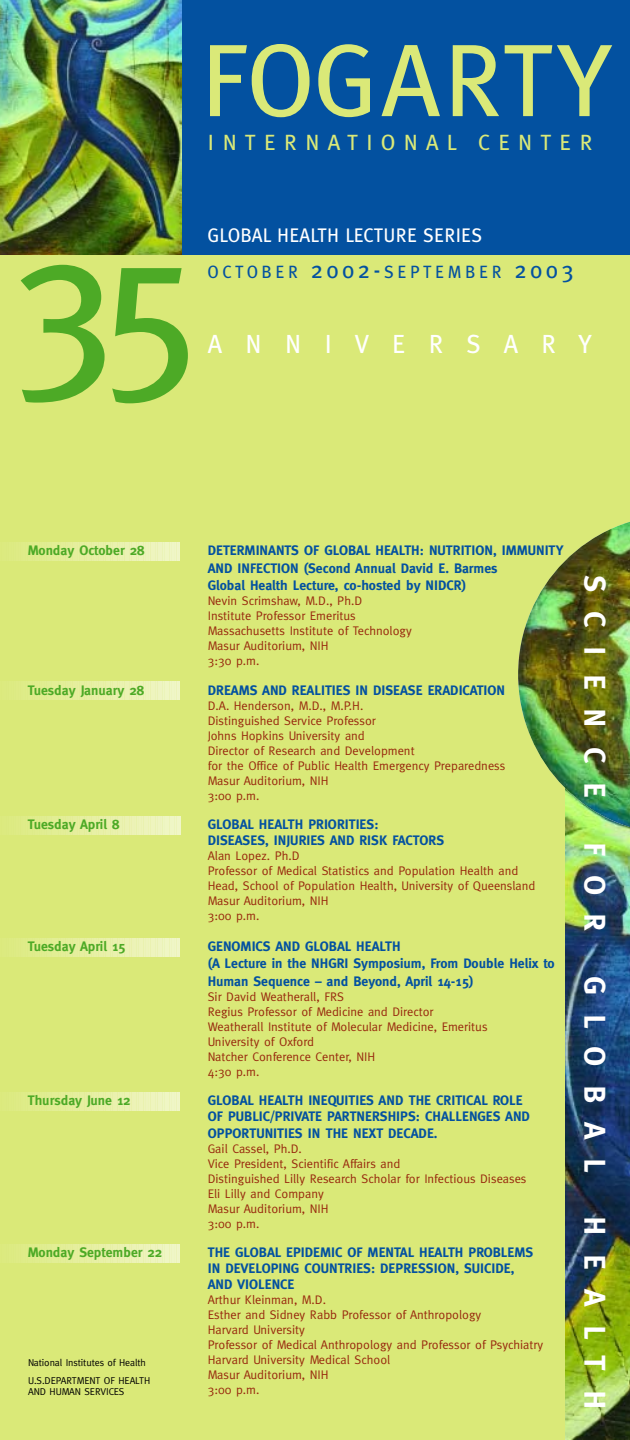
<style>
.page{position:relative;width:630px;height:1440px;background:#fff}
.page>*{position:absolute;margin:0;border:0;box-sizing:border-box;transform-origin:0 0}
.t1{font:196.5px "Meta Plus";color:#4daa26}
.t2{font:103px "Meta Plus";letter-spacing:.015em;color:#dae978}
.t3{font:700 30px "Meta Plus";letter-spacing:.62em;color:#fff}
.t4{font:26.25px "Meta Plus";letter-spacing:.915em;color:#fff;scale:.96 1}
.t5{font:22px "Meta Plus";letter-spacing:.375em;color:#dae978}
.t6{font:19.75px "Meta Plus";letter-spacing:.01em;color:#fff;scale:.96 1}
.t7{font:17.75px "Meta Plus";letter-spacing:.215em;color:#0351a0;scale:.96 1}
.t8{font:700 13.75px/16.2px "Meta";color:#0351a0}
.t9{font:700 13.75px "Meta";color:#4daa26}
.t10{font:12.5px/15px "Meta";color:#98280d}
.t11{font:10px/17.5px "Meta";letter-spacing:-.01em;color:#000}
.s1{font-size:23.75px}
</style>
<div class="page">
<div style="left:180px;top:0;width:450px;height:255px;background:#0351a0"></div>
<img style="left:0;top:0;width:181px;height:255px">
<div style="left:0;top:360px;width:630px;height:1080px;background:#dae978"></div>
<div style="left:0;top:255px;width:630px;height:1080px;background:#dae978"></div>
<svg style="left:12px;top:543px;width:168px;height:18px;background:#e6efa4"></svg>
<svg style="left:12px;top:682px;width:168px;height:18px;background:#e6efa4"></svg>
<svg style="left:12px;top:817px;width:169px;height:18px;background:#e6efa4"></svg>
<svg style="left:12px;top:938px;width:168px;height:19px;background:#e6efa4"></svg>
<svg style="left:12px;top:1093px;width:168px;height:18px;background:#e6efa4"></svg>
<svg style="left:12px;top:1244px;width:168px;height:18px;background:#e6efa4"></svg>
<img style="left:565px;top:834px;width:65px;height:606px">
<svg style="left:565px;top:828px;width:65px;height:6px"></svg>
<img style="left:518px;top:521px;width:112px;height:307px">
<h2 class="t2" style="left:201px;top:44px;width:413px">FOGARTY</h2>
<h3 class="t5" style="left:208px;top:135px;width:386px">INTERNATIONAL CENTER</h3>
<h1 class="t1" style="left:14px;top:230px;width:192px">35</h1>
<h3 class="t6" style="left:208px;top:228px;width:288px">GLOBAL HEALTH LECTURE SERIES</h3>
<h3 class="t7" style="left:208px;top:265px;width:383px">OCTOBER <span class="s1">2002-</span>SEPTEMBER <span class="s1">2003</span></h3>
<h3 class="t4" style="left:208px;top:334px;width:402px">ANNIVERSARY</h3>
<p class="t9" style="left:28px;top:545px;width:118px">Monday October 28</p>
<p class="t8" style="left:208px;top:543px;width:357px;line-height:17.5px">DETERMINANTS OF GLOBAL HEALTH: NUTRITION, IMMUNITY<br>AND INFECTION (Second Annual David E. Barmes<br>Global Health Lecture, co-hosted by NIDCR)</p>
<p class="t10" style="left:208px;top:595px;width:206px">Nevin Scrimshaw, M.D., Ph.D<br>Institute Professor Emeritus<br>Massachusetts Institute of Technology<br>Masur Auditorium, NIH<br>3:30 p.m.</p>
<p class="t9" style="left:28px;top:685px;width:118px">Tuesday January 28</p>
<p class="t8" style="left:208px;top:683px;width:299px">DREAMS AND REALITIES IN DISEASE ERADICATION</p>
<p class="t10" style="left:208px;top:699px;width:299px">D.A. Henderson, M.D., M.P.H.<br>Distinguished Service Professor<br>Johns Hopkins University and<br>Director of Research and Development<br>for the Office of Public Health Emergency Preparedness<br>Masur Auditorium, NIH<br>3:00 p.m.</p>
<p class="t9" style="left:28px;top:819px;width:93px">Tuesday April 8</p>
<p class="t8" style="left:208px;top:817px;width:238px">GLOBAL HEALTH PRIORITIES:<br>DISEASES, INJURIES AND RISK FACTORS</p>
<p class="t10" style="left:208px;top:850px;width:329px">Alan Lopez. Ph.D<br>Professor of Medical Statistics and Population Health and Head, School of Population Health, University of Queensland Masur Auditorium, NIH<br>3:00 p.m.</p>
<p class="t9" style="left:28px;top:941px;width:99px">Tuesday April 15</p>
<p class="t8" style="left:208px;top:939px;width:348px;line-height:17.5px">GENOMICS AND GLOBAL HEALTH<br>(A Lecture in the NHGRI Symposium, From Double Helix to<br>Human Sequence – and Beyond, April 14-15)</p>
<p class="t10" style="left:208px;top:990px;width:281px">Sir David Weatherall, FRS<br>Regius Professor of Medicine and Director<br>Weatherall Institute of Molecular Medicine, Emeritus<br>University of Oxford<br>Natcher Conference Center, NIH<br>4:30 p.m.</p>
<p class="t9" style="left:28px;top:1095px;width:104px">Thursday June 12</p>
<p class="t8" style="left:208px;top:1094px;width:324px">GLOBAL HEALTH INEQUITIES AND THE CRITICAL ROLE<br>OF PUBLIC/PRIVATE PARTNERSHIPS: CHALLENGES AND<br>OPPORTUNITIES IN THE NEXT DECADE.</p>
<p class="t10" style="left:208px;top:1142px;width:320px">Gail Cassel, Ph.D.<br>Vice President, Scientific Affairs and<br>Distinguished Lilly Research Scholar for Infectious Diseases<br>Eli Lilly and Company<br>Masur Auditorium, NIH<br>3:00 p.m.</p>
<p class="t9" style="left:28px;top:1247px;width:136px">Monday September 22</p>
<p class="t8" style="left:208px;top:1245px;width:327px">THE GLOBAL EPIDEMIC OF MENTAL HEALTH PROBLEMS<br>IN DEVELOPING COUNTRIES: DEPRESSION, SUICIDE,<br>AND VIOLENCE</p>
<p class="t10" style="left:208px;top:1294px;width:337px">Arthur Kleinman, M.D.<br>Esther and Sidney Rabb Professor of Anthropology<br>Harvard University<br>Professor of Medical Anthropology and Professor of Psychiatry<br>Harvard University Medical School<br>Masur Auditorium, NIH<br>3:00 p.m.</p>
<p class="t11" style="left:28px;top:1355px;width:124px">National Institutes of Health<br>U.S.DEPARTMENT OF HEALTH</p>
<p class="t11" style="left:28px;top:1384px;width:98px">AND HUMAN SERVICES</p>
<h3 class="t3" style="left:605px;top:575px;width:224px;rotate:90deg">SCIENCE</h3>
<h3 class="t3" style="left:605px;top:842px;width:91px;rotate:90deg">FOR</h3>
<h3 class="t3" style="left:605px;top:976px;width:197px;rotate:90deg">GLOBAL</h3>
<h3 class="t3" style="left:605px;top:1216px;width:195px;rotate:90deg">HEALTH</h3>
</div>
